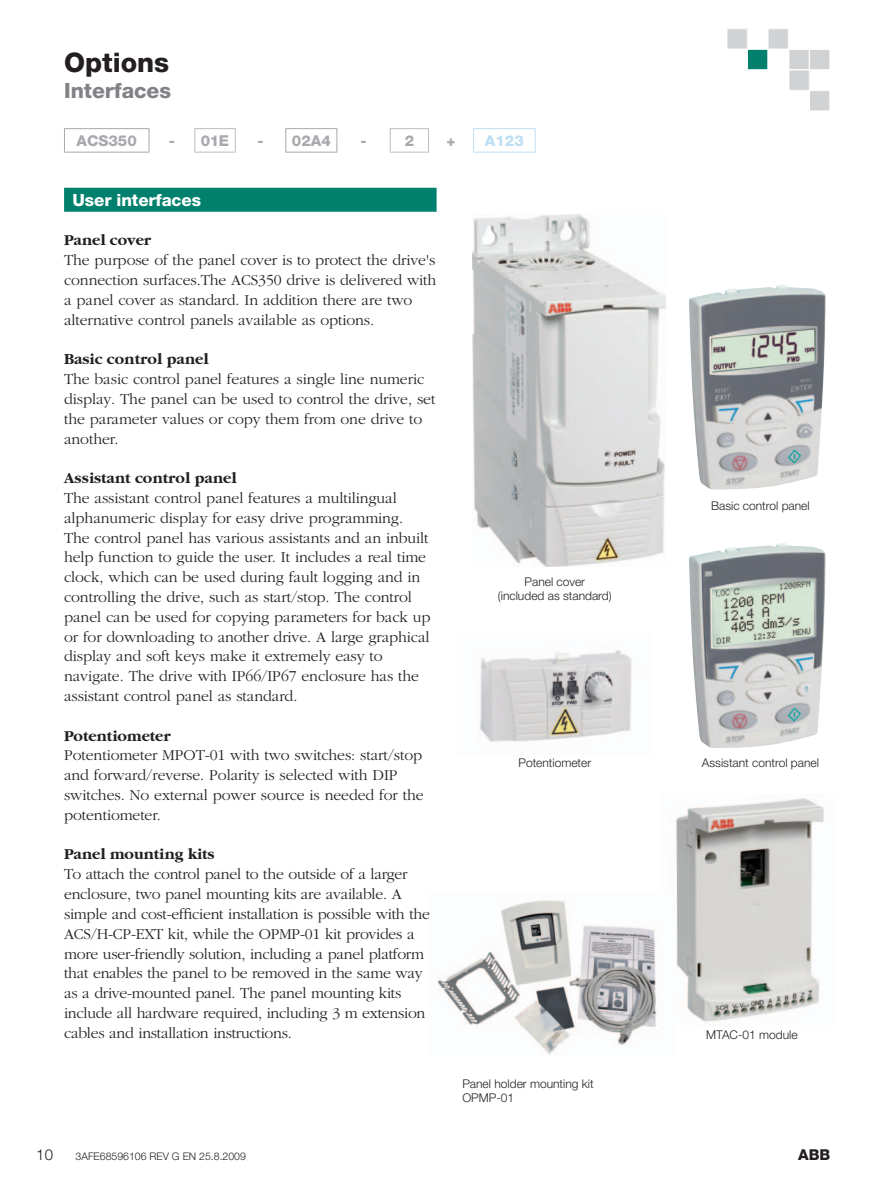
<style>
.page{position:relative;width:894px;height:1188px;background:#fff}
.page>*{position:absolute;margin:0;border:0;box-sizing:border-box;transform-origin:0 0}
.t1{font:800 27px "Helvetica Neue";color:#231f20}
.t2{font:800 21px "Helvetica Neue";color:#808285}
.t3{font:800 16.8px "Helvetica Neue";letter-spacing:-.005em;color:#fff}
.t4{font:300 15.75px/19.8px "Garamond";letter-spacing:-.005em;color:#231f20}
.t5{font:700 15.75px "Garamond";color:#231f20}
.t6{font:800 15px "Helvetica Neue";color:#a8a9ad}
.t7{font:800 15px "Helvetica Neue";color:#bddef4}
.t8{font:800 15px "Helvetica Neue";color:#231f20}
.t9{font:300 15px "Helvetica Neue";color:#231f20}
.t10{font:300 12px/14.4px "Helvetica Neue";color:#231f20;text-align:center}
.t11{font:300 10.5px "Helvetica Neue";color:#231f20}
</style>
<div class="page">
<div style="left:726px;top:29px;width:20px;height:20px;background:#d1d2d4"></div>
<div style="left:726px;top:28px;width:21px;height:21px;border:1px solid #fff"></div>
<div style="left:747px;top:49px;width:20px;height:21px;background:#00806d"></div>
<div style="left:746px;top:49px;width:21px;height:21px;border:1px solid #fff"></div>
<div style="left:767px;top:29px;width:21px;height:20px;background:#d1d2d4"></div>
<div style="left:767px;top:28px;width:21px;height:21px;border:1px solid #fff"></div>
<div style="left:788px;top:49px;width:20px;height:21px;background:#d1d2d4"></div>
<div style="left:788px;top:49px;width:21px;height:21px;border:1px solid #fff"></div>
<div style="left:809px;top:49px;width:20px;height:21px;background:#d1d2d4"></div>
<div style="left:808px;top:49px;width:21px;height:21px;border:1px solid #fff"></div>
<div style="left:788px;top:70px;width:20px;height:20px;background:#d1d2d4"></div>
<div style="left:788px;top:70px;width:21px;height:21px;border:1px solid #fff"></div>
<div style="left:809px;top:91px;width:20px;height:20px;background:#d1d2d4"></div>
<div style="left:808px;top:90px;width:21px;height:21px;border:1px solid #fff"></div>
<img style="left:472px;top:214px;width:193px;height:352px">
<img style="left:479px;top:650px;width:153px;height:93px">
<img style="left:689px;top:543px;width:136px;height:205px">
<img style="left:689px;top:285px;width:136px;height:205px">
<img style="left:675px;top:798px;width:149px;height:224px">
<img style="left:437px;top:900px;width:221px;height:155px">
<div style="left:64px;top:188px;width:372px;height:24px;background:#00806d"></div>
<hr style="left:64px;top:152px;width:85px;height:1px;background:#a8a9ad">
<hr style="left:194px;top:152px;width:41px;height:1px;background:#bcbdc0">
<hr style="left:64px;top:128px;width:85px;height:1px;background:#a8a9ad">
<svg style="left:64px;top:129px;width:1px;height:23px"></svg>
<svg style="left:148px;top:129px;width:1px;height:23px"></svg>
<hr style="left:194px;top:128px;width:41px;height:1px;background:#bcbdc0">
<svg style="left:194px;top:129px;width:1px;height:23px"></svg>
<svg style="left:235px;top:129px;width:1px;height:23px"></svg>
<hr style="left:389px;top:128px;width:39px;height:1px;background:#bcbdc0">
<svg style="left:389px;top:129px;width:1px;height:23px"></svg>
<svg style="left:428px;top:129px;width:1px;height:23px"></svg>
<hr style="left:285px;top:128px;width:52px;height:1px;background:#a8a9ad">
<svg style="left:285px;top:129px;width:1px;height:23px"></svg>
<svg style="left:336px;top:129px;width:1px;height:23px"></svg>
<hr style="left:285px;top:152px;width:52px;height:1px;background:#a8a9ad">
<svg style="left:473px;top:129px;width:1px;height:23px"></svg>
<hr style="left:473px;top:128px;width:62px;height:1px;background:#bddef4">
<svg style="left:534px;top:129px;width:1px;height:23px"></svg>
<hr style="left:389px;top:152px;width:39px;height:1px;background:#bcbdc0">
<hr style="left:473px;top:152px;width:62px;height:1px;background:#bddef4">
<h1 class="t1" style="left:64px;top:53px;width:107px">Options</h1>
<h2 class="t2" style="left:64px;top:83px;width:108px">Interfaces</h2>
<p class="t6" style="left:76px;top:135px;width:62px">ACS350</p>
<p class="t6" style="left:169px;top:135px;width:62px">- 01E</p>
<p class="t6" style="left:257px;top:135px;width:75px">- 02A4</p>
<p class="t6" style="left:360px;top:135px;width:8px">-</p>
<p class="t6" style="left:404px;top:135px;width:11px">2</p>
<p class="t6" style="left:446px;top:135px;width:10px">+</p>
<p class="t7" style="left:484px;top:135px;width:40px">A123</p>
<p class="t3" style="left:73px;top:194px;width:130px">User interfaces</p>
<p class="t5" style="left:64px;top:234px;width:88px">Panel cover</p>
<p class="t4" style="left:64px;top:251px;width:373px">The purpose of the panel cover is to protect the drive's connection surfaces.The ACS350 drive is delivered with a panel cover as standard. In addition there are two alternative control panels available as options.</p>
<p class="t5" style="left:64px;top:353px;width:146px">Basic control panel</p>
<p class="t4" style="left:64px;top:370px;width:372px">The basic control panel features a single line numeric display. The panel can be used to control the drive, set the parameter values or copy them from one drive to another.</p>
<p class="t5" style="left:64px;top:472px;width:174px">Assistant control panel</p>
<p class="t4" style="left:64px;top:489px;width:368px">The assistant control panel features a multilingual alphanumeric display for easy drive programming.<br>The control panel has various assistants and an inbuilt help function to guide the user. It includes a real time clock, which can be used during fault logging and in controlling the drive, such as start/stop. The control panel can be used for copying parameters for back up or for downloading to another drive. A large graphical display and soft keys make it extremely easy to navigate. The drive with IP66/IP67 enclosure has the assistant control panel as standard.</p>
<p class="t5" style="left:64px;top:729px;width:108px">Potentiometer</p>
<p class="t4" style="left:64px;top:746px;width:361px">Potentiometer MPOT-01 with two switches: start/stop and forward/reverse. Polarity is selected with DIP switches. No external power source is needed for the potentiometer.</p>
<p class="t5" style="left:64px;top:848px;width:152px">Panel mounting kits</p>
<p class="t4" style="left:64px;top:865px;width:367px">To attach the control panel to the outside of a larger enclosure, two panel mounting kits are available. A simple and cost-efficient installation is possible with the ACS/H-CP-EXT kit, while the OPMP-01 kit provides a more user-friendly solution, including a panel platform that enables the panel to be removed in the same way as a drive-mounted panel. The panel mounting kits include all hardware required, including 3 m extension cables and installation instructions.</p>
<p class="t10" style="left:497px;top:575px;width:115px">Panel cover<br>(included as standard)</p>
<p class="t10" style="left:710px;top:500px;width:100px">Basic control panel</p>
<p class="t10" style="left:518px;top:756px;width:74px">Potentiometer</p>
<p class="t10" style="left:701px;top:756px;width:118px">Assistant control panel</p>
<p class="t10" style="left:462px;top:1077px;width:133px;text-align:left">Panel holder mounting kit<br>OPMP-01</p>
<p class="t10" style="left:705px;top:1028px;width:93px">MTAC-01 module</p>
<p class="t9" style="left:36px;top:1149px;width:18px">10</p>
<p class="t11" style="left:75px;top:1152px;width:172px">3AFE68596106 REV G EN 25.8.2009</p>
<p class="t8" style="left:797px;top:1149px;width:34px">ABB</p>
</div>
